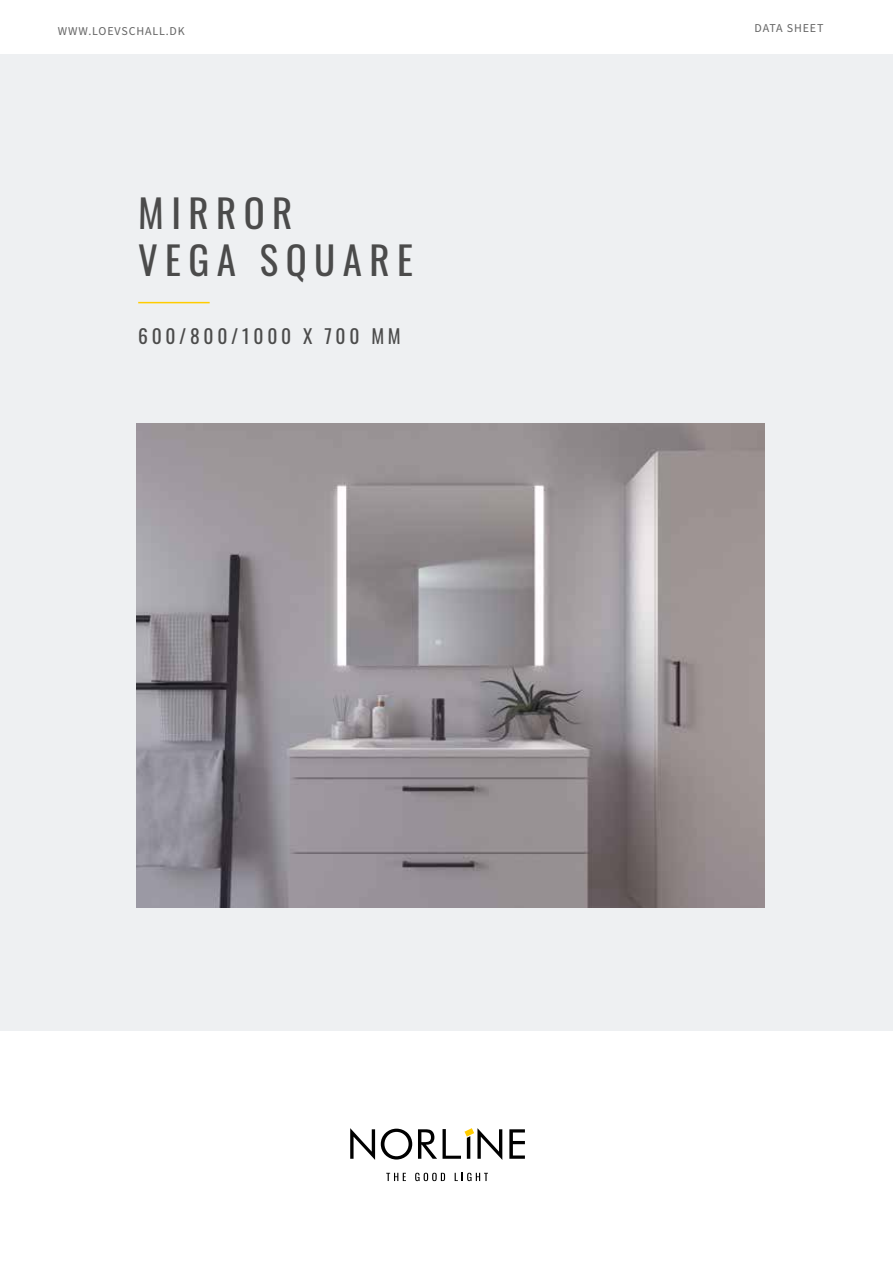
<style>
.page{position:relative;width:893px;height:1263px;background:#fff}
.page>*{position:absolute;margin:0;border:0;box-sizing:border-box;transform-origin:0 0}
.t1{font:39px/46.8px "Oswald";letter-spacing:.19em;color:#4b4b4b}
.t2{font:19.5px "Oswald";letter-spacing:.19em;color:#4b4b4b}
.t3{font:12px "Source Sans Pro";letter-spacing:.07em;color:#656565}
</style>
<div class="page">
<div style="left:1px;top:54px;width:892px;height:976px;background:#eef0f2"></div>
<img style="left:136px;top:424px;width:628px;height:484px">
<hr style="left:138px;top:302px;width:72px;height:1px;background:#fc0">
<svg style="left:386px;top:1173px;width:20px;height:8px"></svg>
<svg style="left:415px;top:1173px;width:30px;height:8px"></svg>
<svg style="left:455px;top:1173px;width:33px;height:8px"></svg>
<svg style="left:350px;top:1128px;width:25px;height:32px"></svg>
<svg style="left:381px;top:1129px;width:31px;height:30px"></svg>
<svg style="left:418px;top:1129px;width:19px;height:30px"></svg>
<svg style="left:509px;top:1129px;width:16px;height:30px"></svg>
<svg style="left:443px;top:1128px;width:59px;height:32px"></svg>
<p class="t3" style="left:58px;top:23px;width:128px">WWW.LOEVSCHALL.DK</p>
<p class="t3" style="left:754px;top:20px;width:70px">DATA SHEET</p>
<h1 class="t1" style="left:138px;top:186px;width:276px">MIRROR<br>VEGA SQUARE</h1>
<h2 class="t2" style="left:138px;top:318px;width:264px">600/800/1000 X 700 MM</h2>
</div>
